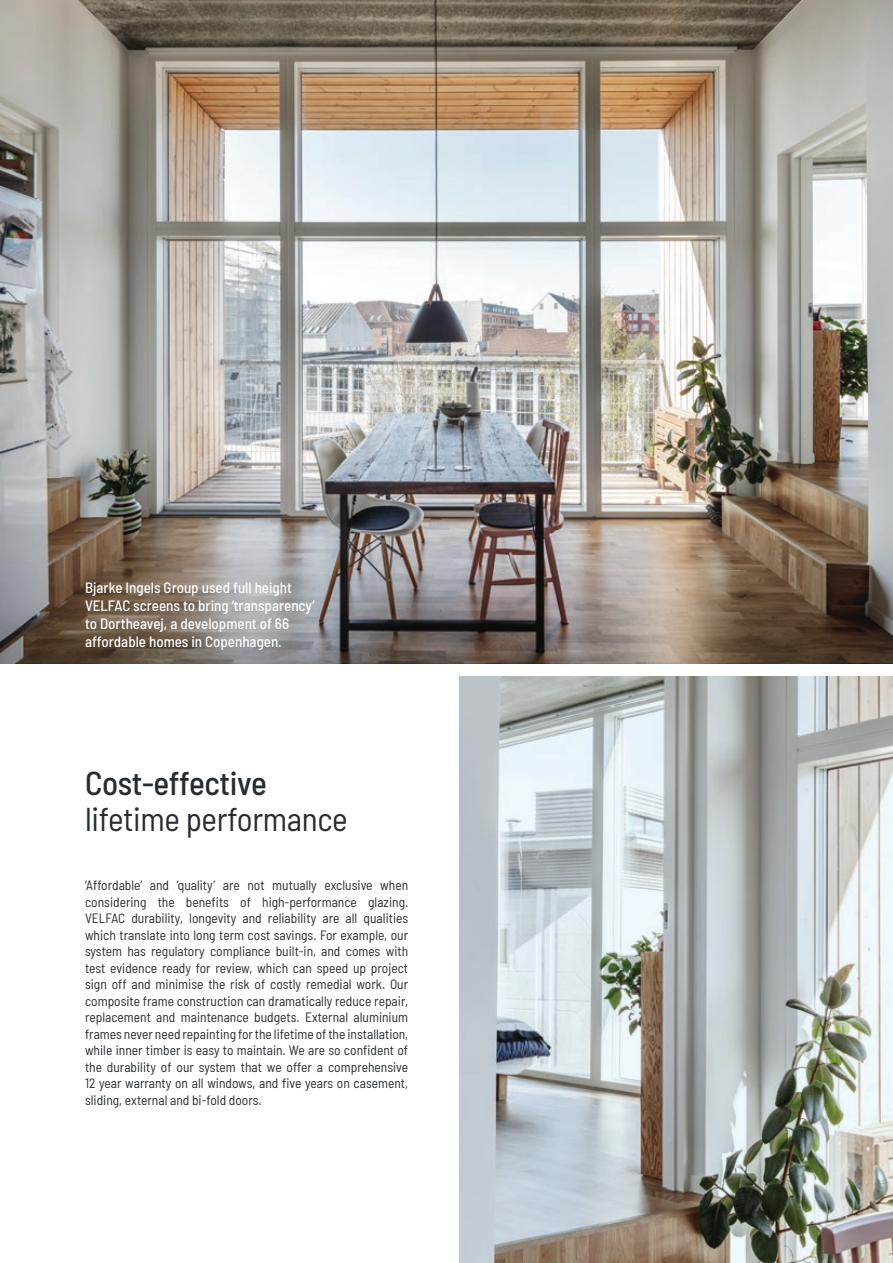
<style>
.page{position:relative;width:893px;height:1263px;background:#fff}
.page>*{position:absolute;margin:0;border:0;box-sizing:border-box;transform-origin:0 0}
.t1{font:semi-condensed 33px "Barlow";letter-spacing:-.01em;color:#262c30}
.t2{font:500 semi-condensed 33px "Barlow";letter-spacing:-.01em;color:#262c30}
.t3{font:500 semi-condensed 15px/18px "Barlow";color:#fff}
.t4{font:semi-condensed 13.5px/16.5px "Barlow";color:#262c30;text-align:justify}
</style>
<div class="page">
<img style="left:0;top:0;width:893px;height:663px">
<img style="left:459px;top:676px;width:434px;height:587px">
<p class="t3" style="left:85px;top:577px;width:231px">Bjarke Ingels Group used full height VELFAC screens to bring ‘transparency’ to Dortheavej, a development of 66 affordable homes in Copenhagen.</p>
<h1 class="t2" style="left:85px;top:759px;width:183px">Cost-effective</h1>
<h1 class="t1" style="left:85px;top:795px;width:264px">lifetime performance</h1>
<p class="t4" style="left:85px;top:876px;width:325px">‘Affordable’ and ‘quality’ are not mutually exclusive when considering the benefits of high-performance glazing.<br>VELFAC durability, longevity and reliability are all qualities which translate into long term cost savings. For example, our system has regulatory compliance built-in, and comes with test evidence ready for review, which can speed up project sign off and minimise the risk of costly remedial work. Our composite frame construction can dramatically reduce repair, replacement and maintenance budgets. External aluminium frames never need repainting for the lifetime of the installation, while inner timber is easy to maintain. We are so confident of the durability of our system that we offer a comprehensive 12 year warranty on all windows, and five years on casement, sliding, external and bi-fold doors.</p>
</div>
